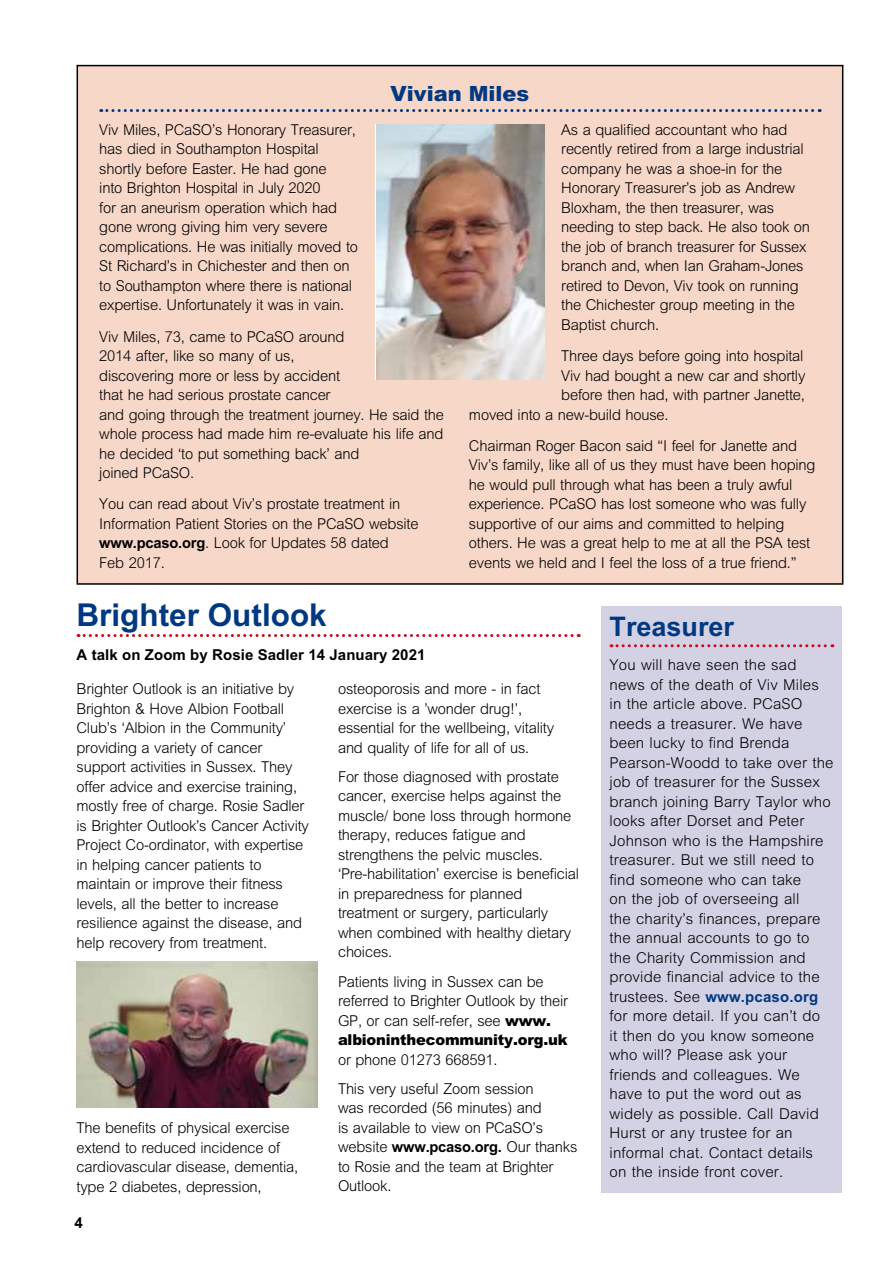
<style>
.page{position:relative;width:893px;height:1263px;background:#fff}
.page>*{position:absolute;margin:0;border:0;box-sizing:border-box;transform-origin:0 0}
.t1{font:700 31.5px "M Arial";color:#003882}
.t2{font:700 27px "M Arial";color:#003882}
.t3{font:900 21px "M Arial";color:#003882}
.t4{font:300 15px/19.5px "M Arial";letter-spacing:-.015em;color:#000}
.t5{font:300 15px/19.5px "M Arial";letter-spacing:.01em;color:#000}
.t6{font:700 15px "M Arial";letter-spacing:.005em;color:#000}
.s1{font-weight:700}
.s2{font-weight:900}
.s3{font-weight:700;color:#003882}
</style>
<div class="page">
<svg style="left:78px;top:634px;width:501px;height:3px"></svg>
<div style="left:77px;top:66px;width:766px;height:518px;background:#f6d7c8"></div>
<svg style="left:101px;top:109px;width:719px;height:3px"></svg>
<img style="left:377px;top:124px;width:167px;height:255px">
<img style="left:77px;top:961px;width:240px;height:147px">
<div style="left:601px;top:606px;width:241px;height:586px;background:#d3d1e4"></div>
<svg style="left:611px;top:644px;width:222px;height:3px"></svg>
<h3 class="t3" style="left:391px;top:80px;width:140px">Vivian Miles</h3>
<p class="t4" style="left:99px;top:120px;width:260px">Viv Miles, PCaSO’s Honorary Treasurer, has died in Southampton Hospital shortly before Easter. He had gone<br>into Brighton Hospital in July 2020<br>for an aneurism operation which had gone wrong giving him very severe complications. He was initially moved to St Richard’s in Chichester and then on to Southampton where there is national expertise. Unfortunately it was in vain.</p>
<p class="t4" style="left:99px;top:327px;width:346px">Viv Miles, 73, came to PCaSO around<br>2014 after, like so many of us,<br>discovering more or less by accident<br>that he had serious prostate cancer<br>and going through the treatment journey. He said the whole process had made him re-evaluate his life and he decided ‘to put something back’ and<br>joined PCaSO.</p>
<p class="t4" style="left:99px;top:494px;width:321px">You can read about Viv’s prostate treatment in Information Patient Stories on the PCaSO website <span class="s1">www.pcaso.org</span>. Look for Updates 58 dated<br>Feb 2017.</p>
<p class="t4" style="left:561px;top:120px;width:250px">As a qualified accountant who had recently retired from a large industrial company he was a shoe-in for the Honorary Treasurer’s job as Andrew Bloxham, the then treasurer, was needing to step back. He also took on the job of branch treasurer for Sussex branch and, when Ian Graham-Jones retired to Devon, Viv took on running the Chichester group meeting in the Baptist church.</p>
<p class="t4" style="left:561px;top:346px;width:244px">Three days before going into hospital</p>
<p class="t4" style="left:561px;top:366px;width:246px">Viv had bought a new car and shortly</p>
<p class="t4" style="left:561px;top:385px;width:245px">before then had, with partner Janette,</p>
<p class="t4" style="left:469px;top:405px;width:201px">moved into a new-build house.</p>
<p class="t4" style="left:469px;top:436px;width:348px">Chairman Roger Bacon said “I feel for Janette and Viv’s family, like all of us they must have been hoping he would pull through what has been a truly awful experience. PCaSO has lost someone who was fully supportive of our aims and committed to helping others. He was a great help to me at all the PSA test events we held and I feel the loss of a true friend.”</p>
<h1 class="t1" style="left:77px;top:596px;width:252px">Brighter Outlook</h1>
<p class="t6" style="left:77px;top:646px;width:350px">A talk on Zoom by Rosie Sadler 14 January 2021</p>
<p class="t4" style="left:77px;top:679px;width:234px">Brighter Outlook is an initiative by Brighton &amp; Hove Albion Football Club’s ‘Albion in the Community’ providing a variety of cancer support activities in Sussex. They offer advice and exercise training, mostly free of charge. Rosie Sadler is Brighter Outlook’s Cancer Activity Project Co-ordinator, with expertise in helping cancer patients to maintain or improve their fitness levels, all the better to increase resilience against the disease, and help recovery from treatment.</p>
<p class="t4" style="left:338px;top:679px;width:218px">osteoporosis and more - in fact exercise is a ’wonder drug!’, essential for the wellbeing, vitality and quality of life for all of us.</p>
<p class="t4" style="left:338px;top:767px;width:243px">For those diagnosed with prostate cancer, exercise helps against the muscle/ bone loss through hormone therapy, reduces fatigue and strengthens the pelvic muscles. ‘Pre-habilitation’ exercise is beneficial in preparedness for planned treatment or surgery, particularly when combined with healthy dietary choices.</p>
<p class="t4" style="left:338px;top:971px;width:231px">Patients living in Sussex can be referred to Brighter Outlook by their GP, or can self-refer, see <span class="s2">www. albioninthecommunity.org.uk</span></p>
<p class="t4" style="left:338px;top:1045px;width:197px;line-height:29.1px">or phone 01273 668591.<br>This very useful Zoom session</p>
<p class="t4" style="left:338px;top:1098px;width:241px">was recorded (56 minutes) and<br>is available to view on PCaSO’s website <span class="s1">www.pcaso.org.</span> Our thanks to Rosie and the team at Brighter<br>Outlook.</p>
<p class="t4" style="left:77px;top:1118px;width:223px">The benefits of physical exercise extend to reduced incidence of cardiovascular disease, dementia, type 2 diabetes, depression,</p>
<p class="t6" style="left:75px;top:1214px;width:10px">4</p>
<h2 class="t2" style="left:609px;top:611px;width:126px">Treasurer</h2>
<p class="t5" style="left:609px;top:655px;width:226px">You will have seen the sad news of the death of Viv Miles in the article above. PCaSO needs a treasurer. We have been lucky to find Brenda<br>Pearson-Woodd to take over the job of treasurer for the Sussex branch joining Barry Taylor who looks after Dorset and Peter<br>Johnson who is the Hampshire treasurer. But we still need to find someone who can take<br>on the job of overseeing all<br>the charity’s finances, prepare the annual accounts to go to the Charity Commission and provide financial advice to the trustees. See <span class="s3">www.pcaso.org </span>for more detail. If you can’t do<br>it then do you know someone who will? Please ask your friends and colleagues. We have to put the word out as widely as possible. Call David<br>Hurst or any trustee for an informal chat. Contact details on the inside front cover.</p>
</div>
